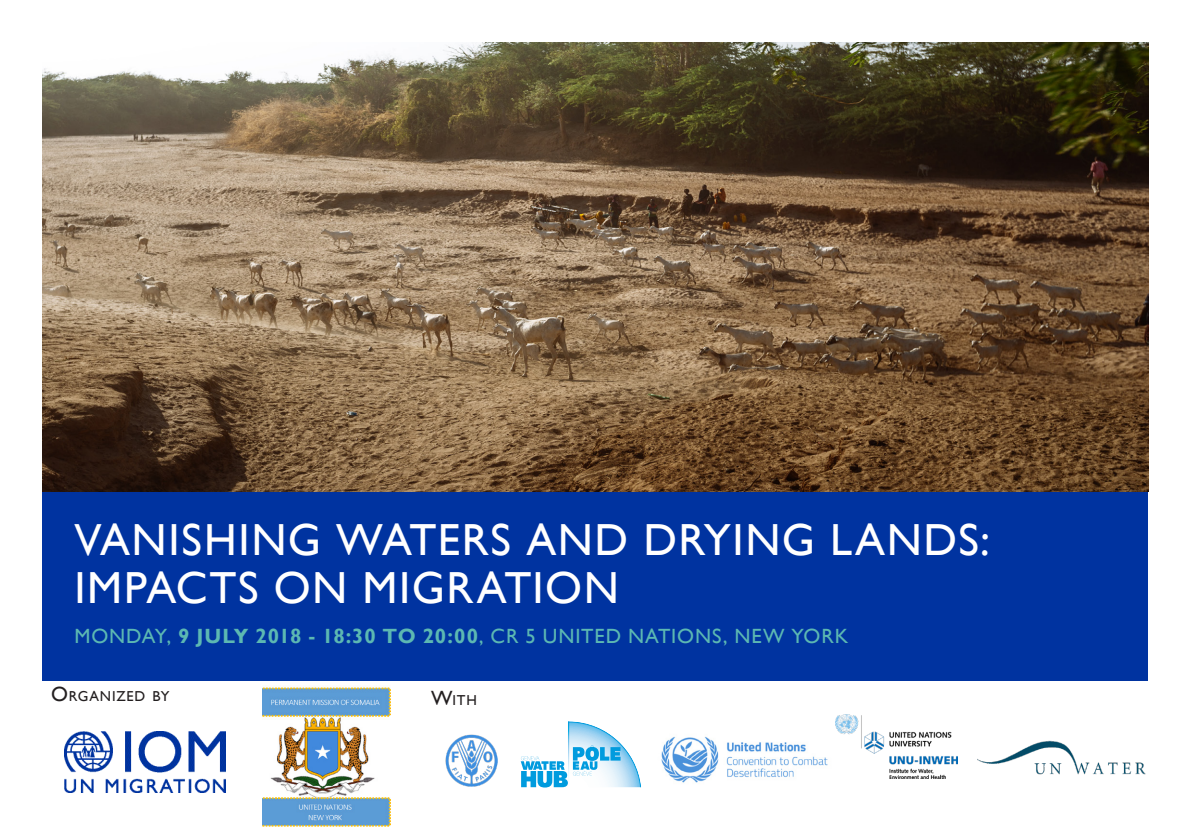
<style>
.page{position:relative;width:1191px;height:840px;background:#fff}
.page>*{position:absolute;margin:0;border:0;box-sizing:border-box;transform-origin:0 0}
.t1{font:44.8px/48.6px "Gill Sans";letter-spacing:.03em;color:#fff}
.t2{font:20.6px "Gill Sans";letter-spacing:.045em;color:#5cb8b2}
.t3{font:14.4px "Gill Sans";letter-spacing:.05em;color:#231f20}
.s1{font-weight:700}
.s2{font-size:20.6px}
</style>
<div class="page">
<div style="left:43px;top:491px;width:1105px;height:189px;background:#0033a0"></div>
<img style="left:43px;top:43px;width:1105px;height:448px">
<img style="left:446px;top:734px;width:52px;height:52px">
<img style="left:835px;top:714px;width:122px;height:64px">
<img style="left:977px;top:740px;width:169px;height:35px">
<img style="left:65px;top:731px;width:161px;height:60px">
<img style="left:262px;top:687px;width:128px;height:139px">
<img style="left:661px;top:736px;width:167px;height:47px">
<svg style="left:521px;top:721px;width:120px;height:65px"></svg>
<p class="t1" style="left:74px;top:516px;width:917px">VANISHING WATERS AND DRYING LANDS:<br>IMPACTS ON MIGRATION</p>
<p class="t2" style="left:74px;top:623px;width:775px">MONDAY, <span class="s1">9 JULY 2018 - 18:30 TO 20:00</span>, CR 5 UNITED NATIONS, NEW YORK</p>
<p class="t3" style="left:51px;top:687px;width:120px"><span class="s2">O</span>RGANIZED BY</p>
<p class="t3" style="left:431px;top:691px;width:47px"><span class="s2">W</span>ITH</p>
</div>
